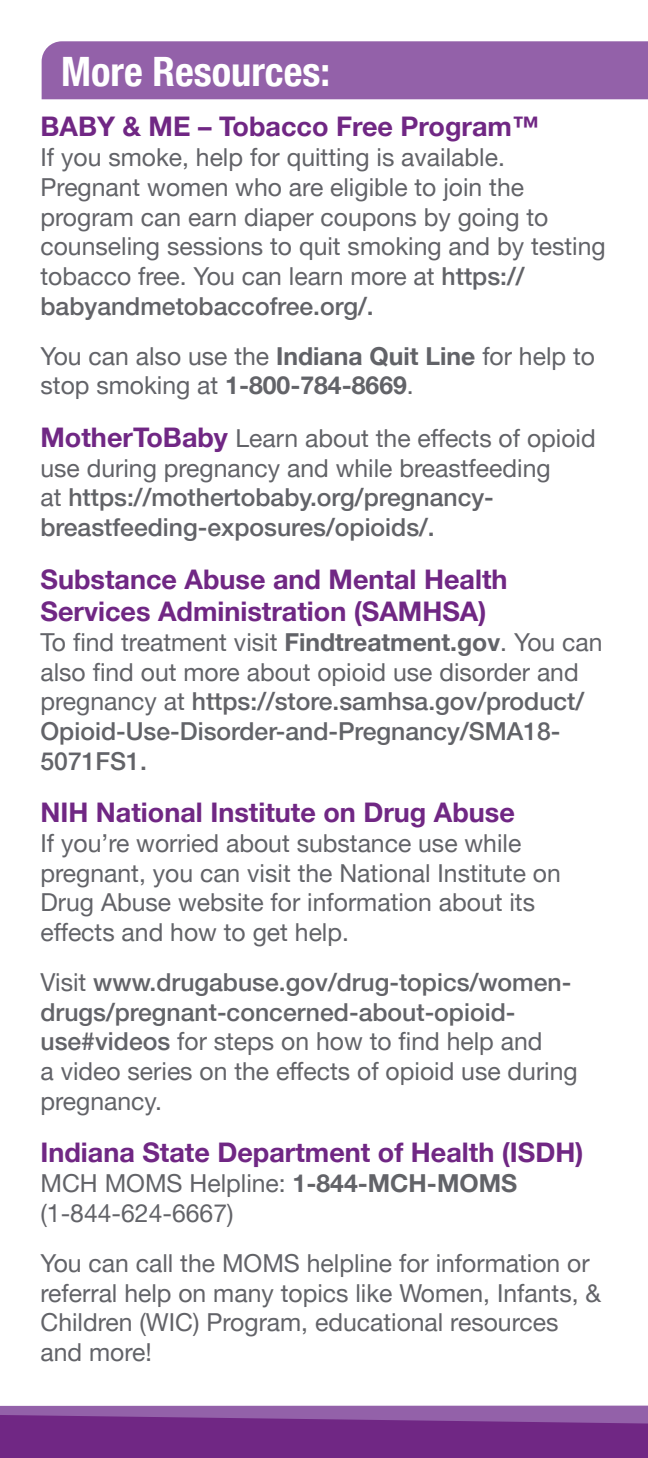
<style>
.page{position:relative;width:648px;height:1458px;background:#fff}
.page>*{position:absolute;margin:0;border:0;box-sizing:border-box;transform-origin:0 0}
.t1{font:700 condensed 40.5px "Helvetica Neue LT Pro";color:#fff}
.t2{font:700 27px/32.4px "Helvetica Neue LT Pro";color:#702784}
.t3{font:24.75px/29.7px "Helvetica Neue LT Pro";color:#626368}
.t4{font:500 24.75px/29.7px "Helvetica Neue LT Pro";color:#626368}
.s1{font-weight:500}
.s2{font-weight:700}
.s3{font-weight:700;font-size:27px;color:#702784}
.s4{font-weight:400}
</style>
<div class="page">
<div style="left:42px;top:41px;width:606px;height:58px;background:#9361a9"></div>
<div style="left:0;top:1406px;width:648px;height:52px;background:#9361a9"></div>
<svg style="left:0;top:1415px;width:648px;height:43px"></svg>
<h2 class="t1" style="left:61px;top:47px;width:271px">More Resources:</h2>
<h3 class="t2" style="left:40px;top:110px;width:500px">BABY &amp; ME – Tobacco Free Program™</h3>
<p class="t3" style="left:40px;top:142px;width:567px">If you smoke, help for quitting is available.<br>Pregnant women who are eligible to join the program can earn diaper coupons by going to counseling sessions to quit smoking and by testing tobacco free. You can learn more at <span class="s1">https:// babyandmetobaccofree.org/.</span></p>
<p class="t3" style="left:40px;top:340px;width:556px">You can also use the <span class="s2">Indiana Quit Line</span> for help to stop smoking at <span class="s2">1-800-784-8669</span>.</p>
<h3 class="t3" style="left:40px;top:423px;width:557px"><span class="s3">MotherToBaby</span> Learn about the effects of opioid</h3>
<p class="t4" style="left:40px;top:453px;width:512px"><span class="s4">use during pregnancy and while breastfeeding at</span> https://mothertobaby.org/pregnancy&shy;breastfeeding-exposures/opioids/.</p>
<h3 class="t2" style="left:40px;top:562px;width:469px">Substance Abuse and Mental Health<br>Services Administration (SAMHSA)</h3>
<p class="t4" style="left:41px;top:627px;width:564px"><span class="s4">To find treatment visit</span> <span class="s2">Findtreatment.gov</span><span class="s4">. You can also find out more about opioid use disorder and pregnancy at</span> https://store.samhsa.gov/product/ Opioid-Use-Disorder-and-Pregnancy/SMA18- 5071FS1.</p>
<h3 class="t2" style="left:40px;top:796px;width:476px">NIH National Institute on Drug Abuse</h3>
<p class="t3" style="left:41px;top:828px;width:522px">If you’re worried about substance use while pregnant, you can visit the National Institute on Drug Abuse website for information about its effects and how to get help.</p>
<p class="t4" style="left:41px;top:967px;width:539px"><span class="s4">Visit</span> www.drugabuse.gov/drug-topics/women&shy;drugs/pregnant-concerned-about-opioid&shy;use#videos <span class="s4">for steps on how to find help and<br>a video series on the effects of opioid use during pregnancy.</span></p>
<h3 class="t2" style="left:40px;top:1136px;width:544px">Indiana State Department of Health (ISDH)</h3>
<p class="t3" style="left:40px;top:1168px;width:478px">MCH MOMS Helpline: <span class="s2">1-844-MCH-MOMS </span>(1-844-624-6667)</p>
<p class="t3" style="left:40px;top:1248px;width:562px">You can call the MOMS helpline for information or referral help on many topics like Women, Infants, &amp; Children (WIC) Program, educational resources and more!</p>
</div>
